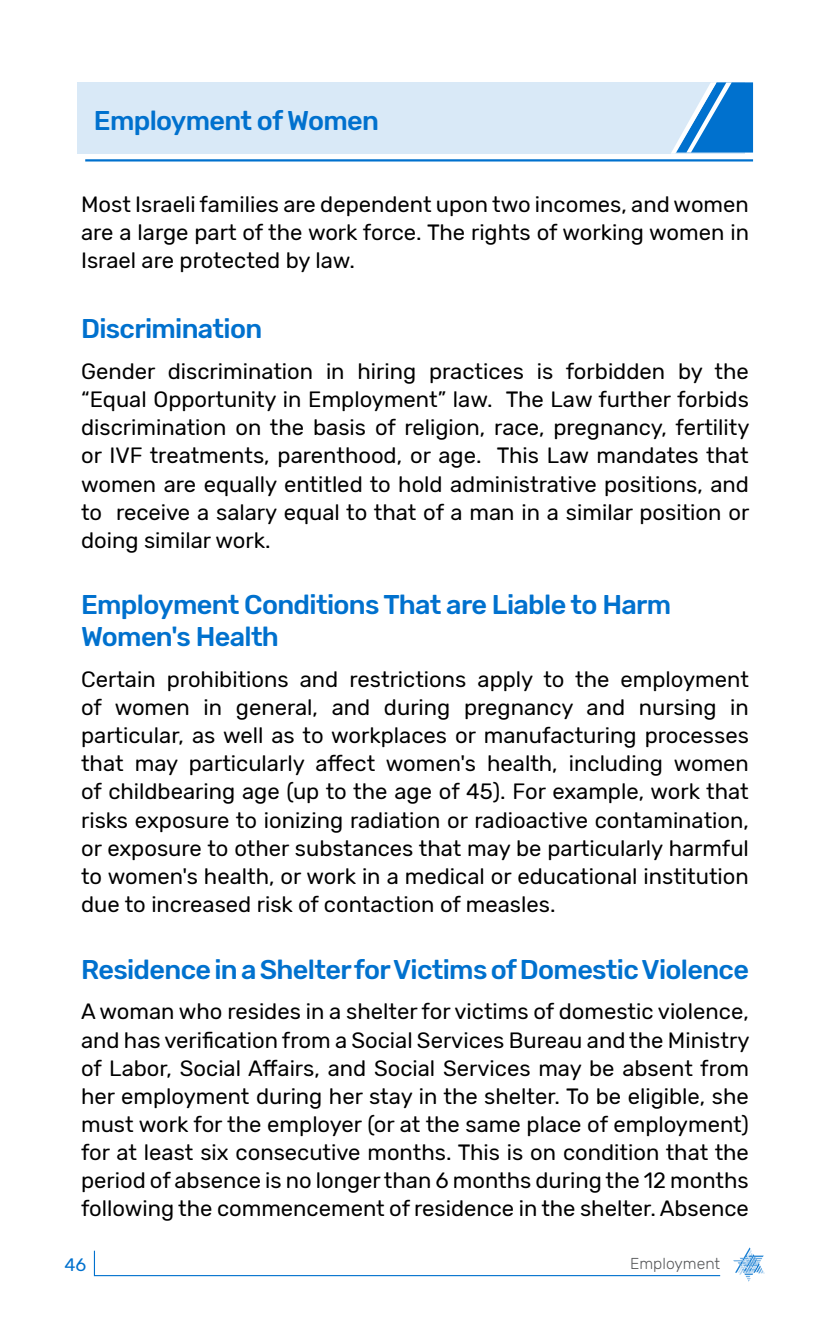
<style>
.page{position:relative;width:830px;height:1340px;background:#fff}
.page>*{position:absolute;margin:0;border:0;box-sizing:border-box;transform-origin:0 0}
.t1{font:500 27px/31.5px "Rubik";letter-spacing:-.025em;color:#0071ce}
.t2{font:22.05px/28.1px "Rubik";color:#000;text-align:justify}
.t3{font:18px "Rubik";color:#0071ce}
.t4{font:300 15.75px "Rubik";color:#58595b}
</style>
<div class="page">
<svg style="left:93px;top:1250px;width:628px;height:26px"></svg>
<svg style="left:733px;top:1247px;width:31px;height:34px"></svg>
<div style="left:77px;top:82px;width:667px;height:72px;background:#d9e9f7"></div>
<hr style="left:85px;top:159px;width:667px;height:2px;background:#0071ce">
<svg style="left:671px;top:82px;width:81px;height:72px"></svg>
<p class="t1" style="left:94px;top:106px;width:286px">Employment of Women</p>
<p class="t2" style="left:81px;top:191px;width:669px">Most Israeli families are dependent upon two incomes, and women are a large part of the work force. The rights of working women in Israel are protected by law.</p>
<p class="t1" style="left:81px;top:314px;width:183px">Discrimination</p>
<p class="t2" style="left:81px;top:358px;width:669px">Gender discrimination in hiring practices is forbidden by the “Equal Opportunity in Employment” law. The Law further forbids discrimination on the basis of religion, race, pregnancy, fertility or IVF treatments, parenthood, or age. This Law mandates that women are equally entitled to hold administrative positions, and to receive a salary equal to that of a man in a similar position or doing similar work.</p>
<p class="t1" style="left:81px;top:590px;width:591px">Employment Conditions That are Liable to Harm<br>Women's Health</p>
<p class="t2" style="left:81px;top:665px;width:669px">Certain prohibitions and restrictions apply to the employment of women in general, and during pregnancy and nursing in particular, as well as to workplaces or manufacturing processes that may particularly affect women's health, including women of childbearing age (up to the age of 45). For example, work that risks exposure to ionizing radiation or radioactive contamination, or exposure to other substances that may be particularly harmful to women's health, or work in a medical or educational institution due to increased risk of contaction of measles.</p>
<p class="t1" style="left:81px;top:954px;width:669px">Residence in a Shelter for Victims of Domestic Violence</p>
<p class="t2" style="left:81px;top:998px;width:669px">A woman who resides in a shelter for victims of domestic violence, and has verification from a Social Services Bureau and the Ministry of Labor, Social Affairs, and Social Services may be absent from her employment during her stay in the shelter. To be eligible, she must work for the employer (or at the same place of employment) for at least six consecutive months. This is on condition that the period of absence is no longer than 6 months during the 12 months following the commencement of residence in the shelter. Absence</p>
<p class="t3" style="left:64px;top:1254px;width:23px">46</p>
<p class="t4" style="left:629px;top:1254px;width:91px">Employment</p>
</div>
